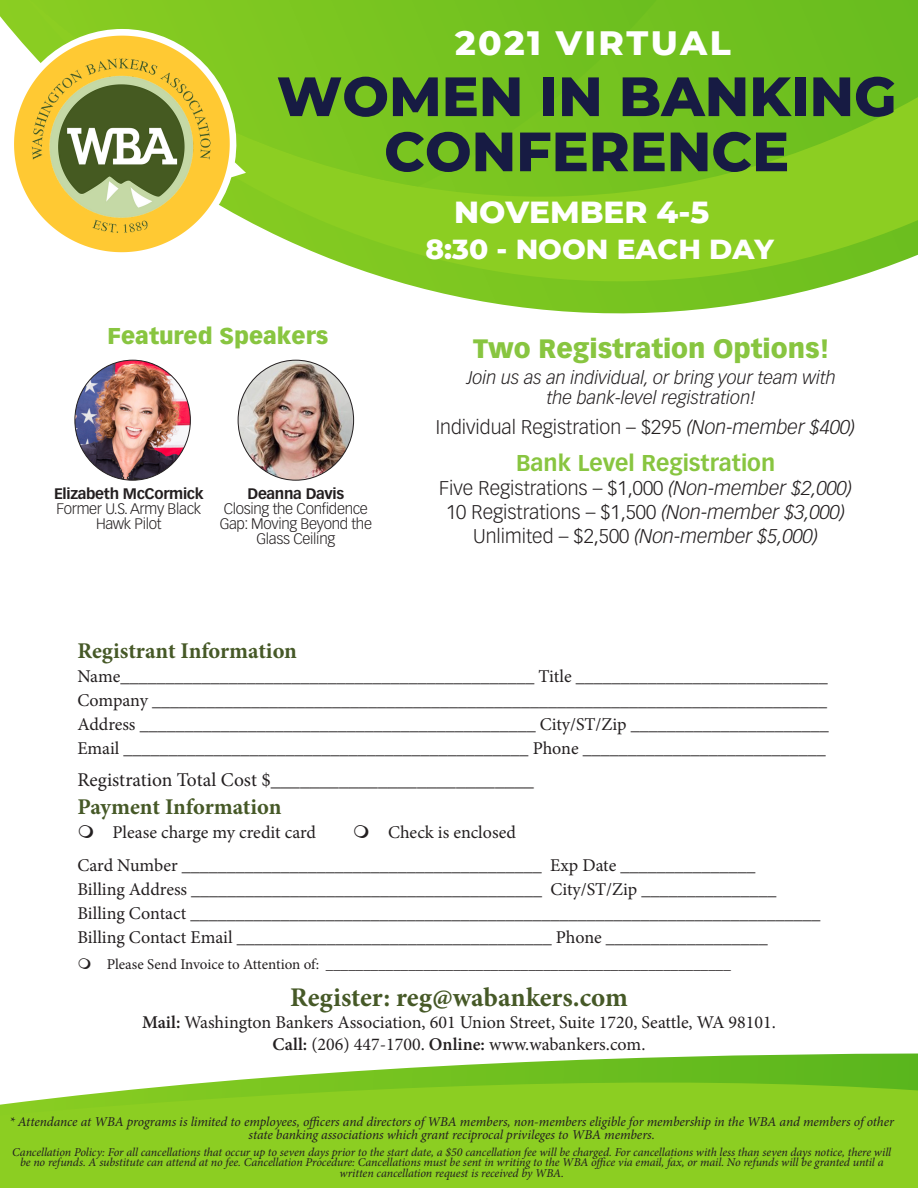
<style>
.page{position:relative;width:918px;height:1188px;background:#fff}
.page>*{position:absolute;margin:0;border:0;box-sizing:border-box;transform-origin:0 0}
.t1{font:800 55.2px/55.2px "Montserrat";color:#171b43;text-align:center}
.t2{font:800 34.5px "Montserrat";letter-spacing:.07em;color:#fff}
.t3{font:800 31.05px "Montserrat";color:#fff}
.t4{font:800 28.05px "Montserrat";color:#fff}
.t5{font:700 27px "Minion Pro";color:#465927}
.t6{font:900 26.1px "Vectora LT Pro";color:#88c540}
.t7{font:700 22.5px "Minion Pro";letter-spacing:-.005em;color:#465927}
.t8{font:700 22.5px "Vectora LT Pro";color:#88c540}
.t9{font:900 22.5px "Vectora LT Pro";color:#88c540}
.t10{font:300 19.5px "Vectora LT Pro";color:#231f20}
.t11{font:19.5px "Minion Pro";color:#231f20}
.t12{font:italic 300 19.5px "Vectora LT Pro";color:#231f20}
.t13{font:18px "Minion Pro";color:#231f20}
.t14{font:italic 300 18px/19.5px "Vectora LT Pro";color:#231f20;text-align:center}
.t15{font:15px "Minion Pro";letter-spacing:-.005em;color:#231f20}
.t16{font:300 15px/15px "Vectora LT Pro";letter-spacing:-.02em;color:#231f20;text-align:center}
.t17{font:700 15px "Vectora LT Pro";letter-spacing:-.02em;color:#231f20}
.t18{font:italic 13.5px/13.5px "Minion Pro";letter-spacing:-.01em;color:#231f20;text-align:center}
.t19{font:italic 12px/10.5px "Minion Pro";letter-spacing:-.005em;color:#231f20;text-align:center}
.s1{font-style:italic}
.s2{font-style:normal}
.s3{font-weight:600}
</style>
<div class="page">
<svg style="left:492px;top:303px;width:255px;height:11px"></svg>
<svg style="left:0;top:0;width:918px;height:303px;fill:#8cce22"></svg>
<svg style="left:246px;top:0;width:672px;height:209px;background:#79c420"></svg>
<svg style="left:31px;top:0;width:626px;height:187px;background:#79c420"></svg>
<div style="left:0;top:1115px;width:918px;height:73px;background:#8cce22"></div>
<svg style="left:0;top:1054px;width:918px;height:61px"></svg>
<svg style="left:0;top:29px;width:246px;height:241px"></svg>
<svg style="left:14px;top:36px;width:216px;height:216px"></svg>
<svg style="left:19px;top:40px;width:206px;height:207px"></svg>
<img style="left:30px;top:54px;width:183px;height:183px">
<img style="left:75px;top:360px;width:115px;height:120px">
<img style="left:238px;top:360px;width:116px;height:120px">
<p class="t2" style="left:455px;top:18px;width:277px">2021 VIRTUAL</p>
<p class="t1" style="left:277px;top:66px;width:621px">WOMEN IN BANKING<br>CONFERENCE</p>
<p class="t9" style="left:107px;top:322px;width:222px">Featured Speakers</p>
<p class="t17" style="left:54px;top:484px;width:151px">Elizabeth McCormick</p>
<p class="t16" style="left:57px;top:501px;width:146px">Former U.S. Army Black<br>Hawk Pilot</p>
<p class="t17" style="left:248px;top:484px;width:98px">Deanna Davis</p>
<p class="t16" style="left:220px;top:501px;width:154px">Closing the Confidence<br>Gap: Moving Beyond the<br>Glass Ceiling</p>
<p class="t3" style="left:454px;top:190px;width:257px">NOVEMBER 4-5</p>
<p class="t4" style="left:426px;top:229px;width:350px">8:30 - NOON EACH DAY</p>
<p class="t6" style="left:473px;top:332px;width:358px">Two Registration Options!</p>
<p class="t14" style="left:467px;top:368px;width:371px">Join us as an individual, or bring your team with the bank-level registration!</p>
<p class="t10" style="left:436px;top:415px;width:421px">Individual Registration – $295 <span class="s1">(Non-member $400)</span></p>
<p class="t8" style="left:516px;top:450px;width:261px">Bank Level Registration</p>
<p class="t10" style="left:439px;top:477px;width:414px">Five Registrations – $1,000 <span class="s1">(Non-member $2,000)</span></p>
<p class="t10" style="left:446px;top:501px;width:400px">10 Registrations – $1,500 <span class="s1">(Non-member $3,000)</span></p>
<p class="t12" style="left:473px;top:525px;width:347px"><span class="s2">Unlimited – $2,500</span> (Non-member $5,000)</p>
<p class="t7" style="left:77px;top:635px;width:221px">Registrant Information</p>
<p class="t13" style="left:77px;top:665px;width:752px">Name______________________________________________ Title ____________________________</p>
<p class="t13" style="left:77px;top:689px;width:751px">Company ___________________________________________________________________________</p>
<p class="t13" style="left:77px;top:713px;width:753px">Address ____________________________________________ City/ST/Zip ______________________</p>
<p class="t13" style="left:77px;top:737px;width:750px">Email _____________________________________________ Phone ___________________________</p>
<p class="t11" style="left:77px;top:767px;width:458px">Registration Total Cost $___________________________</p>
<p class="t7" style="left:77px;top:791px;width:206px">Payment Information</p>
<p class="t13" style="left:113px;top:821px;width:205px">Please charge my credit card</p>
<p class="t13" style="left:388px;top:821px;width:129px">Check is enclosed</p>
<p class="t13" style="left:77px;top:854px;width:680px">Card Number ________________________________________ Exp Date _______________</p>
<p class="t13" style="left:77px;top:878px;width:701px">Billing Address _______________________________________ City/ST/Zip _______________</p>
<p class="t13" style="left:77px;top:902px;width:745px">Billing Contact ______________________________________________________________________</p>
<p class="t13" style="left:77px;top:926px;width:692px">Billing Contact Email ___________________________________ Phone __________________</p>
<p class="t15" style="left:107px;top:954px;width:626px">Please Send Invoice to Attention of: ______________________________________________________</p>
<p class="t5" style="left:290px;top:979px;width:339px">Register: reg@wabankers.com</p>
<p class="t13" style="left:142px;top:1010px;width:635px"><span class="s3">Mail:</span> Washington Bankers Association, 601 Union Street, Suite 1720, Seattle, WA 98101.</p>
<p class="t13" style="left:273px;top:1032px;width:374px"><span class="s3">Call:</span> (206) 447-1700. <span class="s3">Online:</span> www.wabankers.com.</p>
<p class="t18" style="left:10px;top:1115px;width:886px">* Attendance at WBA programs is limited to employees, officers and directors of WBA members, non-members eligible for membership in the WBA and members of other state banking associations which grant reciprocal privileges to WBA members.</p>
<p class="t19" style="left:12px;top:1147px;width:880px">Cancellation Policy: For all cancellations that occur up to seven days prior to the start date, a $50 cancellation fee will be charged. For cancellations with less than seven days notice, there will be no refunds. A substitute can attend at no fee. Cancellation Procedure: Cancellations must be sent in writing to the WBA office via email, fax, or mail. No refunds will be granted until a written cancellation request is received by WBA.</p>
</div>
